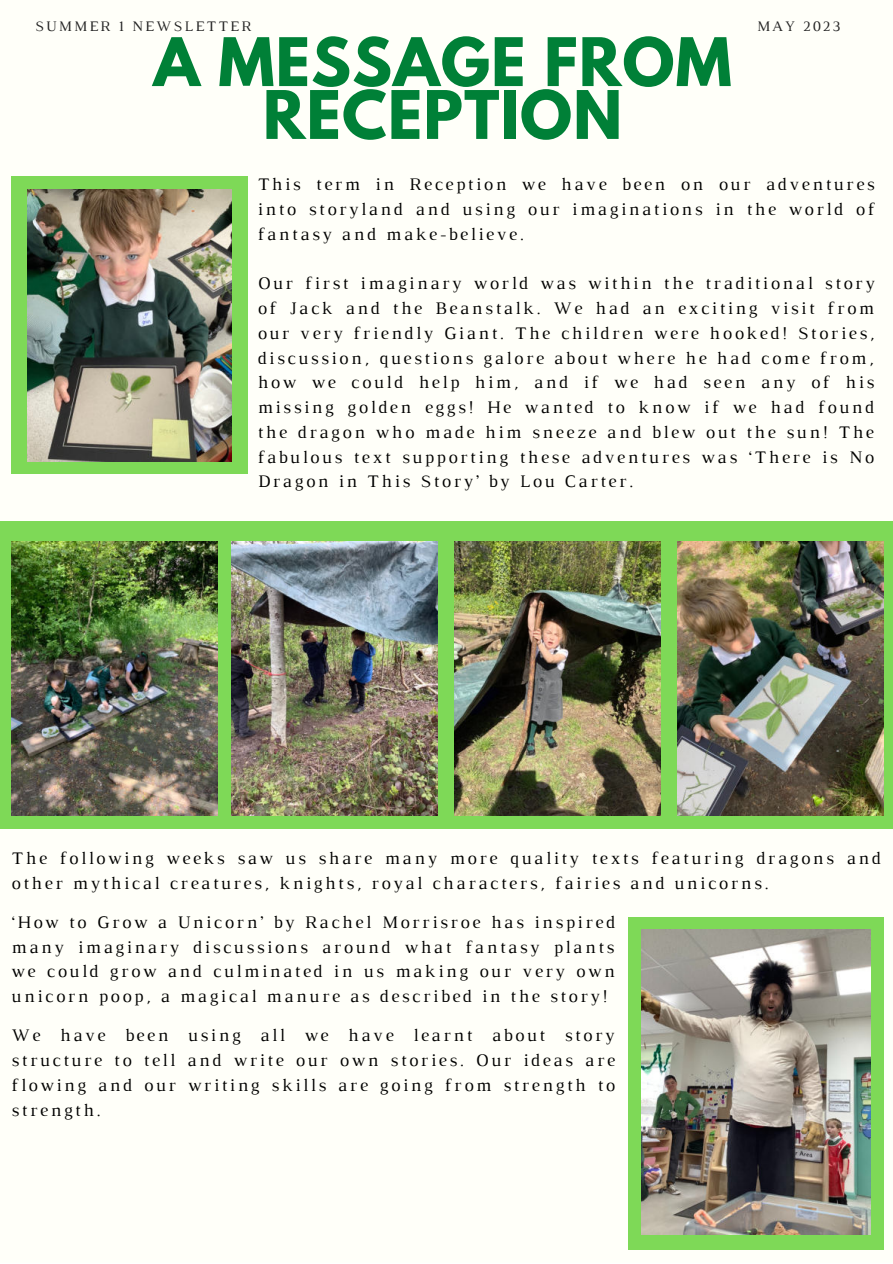
<style>
.page{position:relative;width:893px;height:1264px;background:#fff}
.page>*{position:absolute;margin:0;border:0;box-sizing:border-box;transform-origin:0 0}
.t1{font:700 59.25px/52.8px "League Spartan";letter-spacing:.02em;color:#008037;text-align:center}
.t2{font:18px/24.8px "Luthier";letter-spacing:.14em;color:#000;text-align:justify}
.t3{font:14.85px "Luthier";letter-spacing:.14em;color:#222}
</style>
<div class="page">
<div style="left:0;top:0;width:892px;height:1262px;background:#fffff9"></div>
<div style="left:11px;top:176px;width:237px;height:298px;background:#7ed957"></div>
<div style="left:0;top:520px;width:892px;height:308px;background:#7ed957"></div>
<img style="left:12px;top:541px;width:205px;height:275px">
<img style="left:231px;top:541px;width:206px;height:275px">
<img style="left:677px;top:541px;width:206px;height:275px">
<img style="left:27px;top:189px;width:205px;height:272px">
<img style="left:454px;top:541px;width:206px;height:275px">
<div style="left:628px;top:917px;width:255px;height:332px;background:#7ed957"></div>
<img style="left:641px;top:929px;width:229px;height:305px">
<p class="t3" style="left:35px;top:16px;width:217px">SUMMER 1 NEWSLETTER</p>
<p class="t3" style="left:756px;top:16px;width:85px">MAY 2023</p>
<h1 class="t1" style="left:153px;top:35px;width:579px">A MESSAGE FROM<br>RECEPTION</h1>
<p class="t2" style="left:258px;top:172px;width:618px">This term in Reception we have been on our adventures into storyland and using our imaginations in the world of fantasy and make-believe.</p>
<p class="t2" style="left:258px;top:271px;width:618px">Our first imaginary world was within the traditional story of Jack and the Beanstalk. We had an exciting visit from our very friendly Giant. The children were hooked! Stories, discussion, questions galore about where he had come from, how we could help him, and if we had seen any of his missing golden eggs! He wanted to know if we had found the dragon who made him sneeze and blew out the sun! The fabulous text supporting these adventures was ‘There is No Dragon in This Story’ by Lou Carter.</p>
<p class="t2" style="left:12px;top:845px;width:870px">The following weeks saw us share many more quality texts featuring dragons and other mythical creatures, knights, royal characters, fairies and unicorns.</p>
<p class="t2" style="left:12px;top:909px;width:605px">‘How to Grow a Unicorn’ by Rachel Morrisroe has inspired many imaginary discussions around what fantasy plants we could grow and culminated in us making our very own unicorn poop, a magical manure as described in the story!</p>
<p class="t2" style="left:12px;top:1022px;width:605px">We have been using all we have learnt about story structure to tell and write our own stories. Our ideas are flowing and our writing skills are going from strength to strength.</p>
</div>
